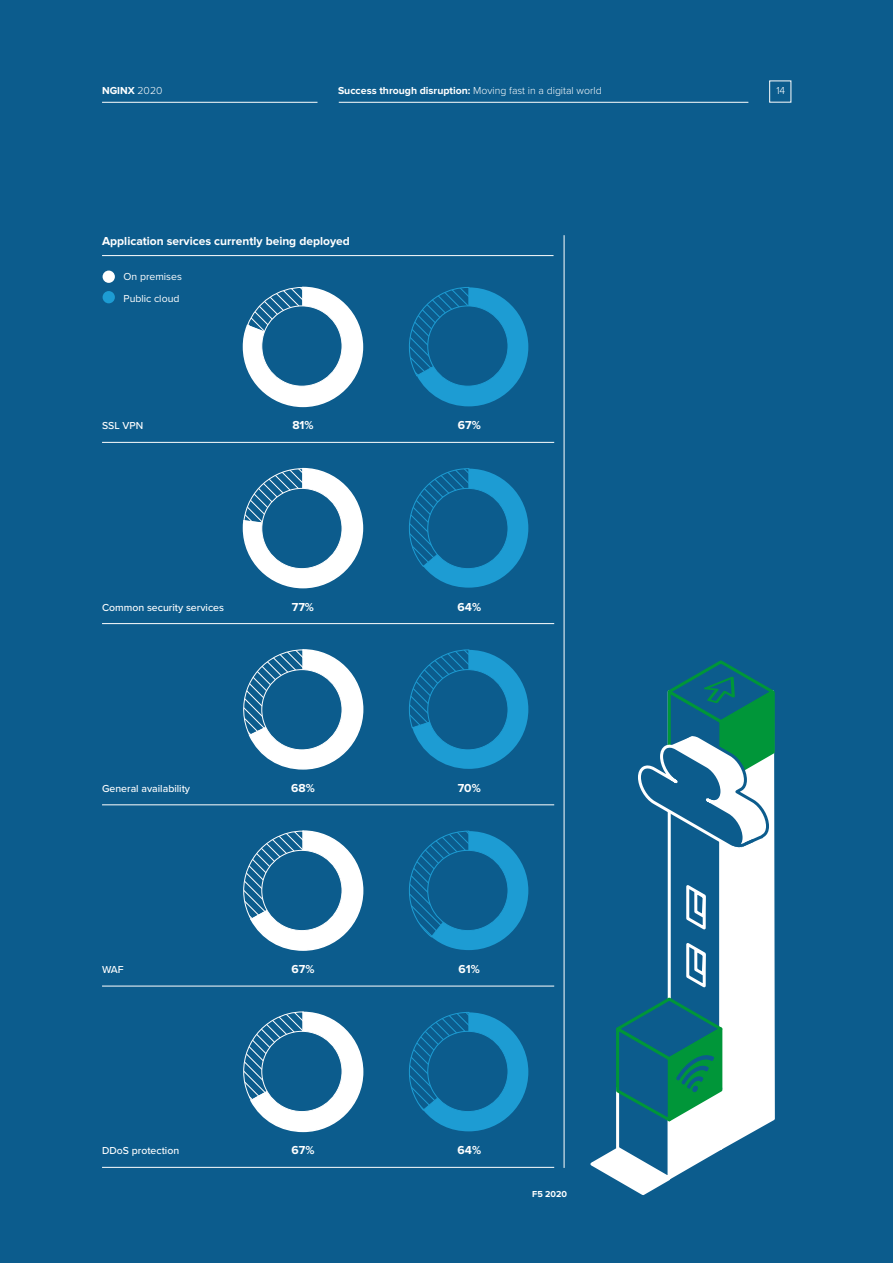
<style>
.page{position:relative;width:893px;height:1263px;background:#0c5c8d}
.page>*{position:absolute;margin:0;border:0;box-sizing:border-box;transform-origin:0 0}
.t1{font:700 12px "Proxima Nova";color:#fff}
.t2{font:500 10.5px "Proxima Nova";color:#fff}
.t3{font:700 10.5px "Proxima Nova";color:#fff}
.t4{font:10.5px/21.8px "Proxima Nova";color:#fff}
.t5{font:300 10.5px "Proxima Nova";color:#fff}
.t6{font:700 9px "Proxima Nova";color:#fff}
.s1{font-weight:300}
</style>
<div class="page">
<hr style="left:564px;top:235px;width:1px;height:933px;background:#fff">
<hr style="left:102px;top:102px;width:215px;height:1px;background:#fff">
<hr style="left:339px;top:102px;width:409px;height:1px;background:#fff">
<svg style="left:590px;top:660px;width:185px;height:536px"></svg>
<hr style="left:102px;top:255px;width:452px;height:1px;background:#fff">
<div style="left:103px;top:271px;width:12px;height:12px;background:#fff;border-radius:50%"></div>
<div style="left:103px;top:291px;width:12px;height:12px;background:#1d9cd3;border-radius:50%"></div>
<hr style="left:102px;top:442px;width:452px;height:1px;background:#fff">
<svg style="left:242px;top:286px;width:122px;height:122px"></svg>
<svg style="left:409px;top:287px;width:119px;height:119px"></svg>
<div style="left:262px;top:306px;width:80px;height:80px;background:#0c5c8d;border-radius:50%"></div>
<div style="left:261px;top:306px;width:81px;height:81px;border:1px solid #fff;border-radius:50%"></div>
<div style="left:428px;top:306px;width:80px;height:80px;background:#0c5c8d;border-radius:50%"></div>
<div style="left:427px;top:306px;width:81px;height:81px;border:1px solid #1d9cd3;border-radius:50%"></div>
<hr style="left:102px;top:623px;width:452px;height:1px;background:#fff">
<svg style="left:242px;top:467px;width:122px;height:122px"></svg>
<svg style="left:409px;top:468px;width:119px;height:120px"></svg>
<div style="left:262px;top:488px;width:80px;height:81px;background:#0c5c8d;border-radius:50%"></div>
<div style="left:261px;top:488px;width:81px;height:81px;border:1px solid #fff;border-radius:50%"></div>
<div style="left:428px;top:488px;width:80px;height:81px;background:#0c5c8d;border-radius:50%"></div>
<div style="left:427px;top:488px;width:81px;height:81px;border:1px solid #1d9cd3;border-radius:50%"></div>
<hr style="left:102px;top:804px;width:452px;height:1px;background:#fff">
<svg style="left:243px;top:649px;width:121px;height:121px"></svg>
<svg style="left:409px;top:649px;width:119px;height:120px"></svg>
<div style="left:262px;top:670px;width:80px;height:80px;background:#0c5c8d;border-radius:50%"></div>
<div style="left:261px;top:669px;width:81px;height:81px;border:1px solid #fff;border-radius:50%"></div>
<div style="left:428px;top:670px;width:80px;height:80px;background:#0c5c8d;border-radius:50%"></div>
<div style="left:427px;top:669px;width:81px;height:81px;border:1px solid #1d9cd3;border-radius:50%"></div>
<hr style="left:102px;top:986px;width:452px;height:1px;background:#fff">
<svg style="left:243px;top:830px;width:121px;height:121px"></svg>
<svg style="left:409px;top:830px;width:119px;height:120px"></svg>
<div style="left:262px;top:850px;width:80px;height:80px;background:#0c5c8d;border-radius:50%"></div>
<div style="left:261px;top:850px;width:81px;height:81px;border:1px solid #fff;border-radius:50%"></div>
<div style="left:428px;top:850px;width:80px;height:80px;background:#0c5c8d;border-radius:50%"></div>
<div style="left:427px;top:850px;width:81px;height:81px;border:1px solid #1d9cd3;border-radius:50%"></div>
<hr style="left:102px;top:1167px;width:452px;height:1px;background:#fff">
<svg style="left:243px;top:1011px;width:121px;height:122px"></svg>
<svg style="left:409px;top:1012px;width:119px;height:119px"></svg>
<div style="left:262px;top:1031px;width:80px;height:80px;background:#0c5c8d;border-radius:50%"></div>
<div style="left:261px;top:1031px;width:81px;height:81px;border:1px solid #fff;border-radius:50%"></div>
<div style="left:428px;top:1031px;width:80px;height:80px;background:#0c5c8d;border-radius:50%"></div>
<div style="left:427px;top:1031px;width:81px;height:81px;border:1px solid #1d9cd3;border-radius:50%"></div>
<p class="t3" style="left:102px;top:85px;width:62px">NGINX <span class="s1">2020</span></p>
<p class="t3" style="left:338px;top:85px;width:265px">Success through disruption: <span class="s1">Moving fast in a digital world</span></p>
<p class="t5" style="left:776px;top:85px;width:10px">14</p>
<p class="t1" style="left:102px;top:234px;width:249px">Application services currently being deployed</p>
<p class="t4" style="left:123px;top:266px;width:60px">On premises<br>Public cloud</p>
<p class="t2" style="left:102px;top:420px;width:43px">SSL VPN</p>
<p class="t1" style="left:292px;top:418px;width:23px">81%</p>
<p class="t1" style="left:458px;top:418px;width:24px">67%</p>
<p class="t2" style="left:102px;top:601px;width:123px">Common security services</p>
<p class="t1" style="left:292px;top:600px;width:24px">77%</p>
<p class="t1" style="left:457px;top:600px;width:25px">64%</p>
<p class="t2" style="left:102px;top:782px;width:90px">General availability</p>
<p class="t1" style="left:291px;top:781px;width:25px">68%</p>
<p class="t1" style="left:458px;top:781px;width:25px">70%</p>
<p class="t2" style="left:102px;top:963px;width:23px">WAF</p>
<p class="t1" style="left:291px;top:962px;width:24px">67%</p>
<p class="t1" style="left:459px;top:962px;width:23px">61%</p>
<p class="t2" style="left:102px;top:1144px;width:79px">DDoS protection</p>
<p class="t1" style="left:291px;top:1143px;width:24px">67%</p>
<p class="t1" style="left:458px;top:1143px;width:25px">64%</p>
<p class="t6" style="left:532px;top:1189px;width:36px">F5 2020</p>
</div>
